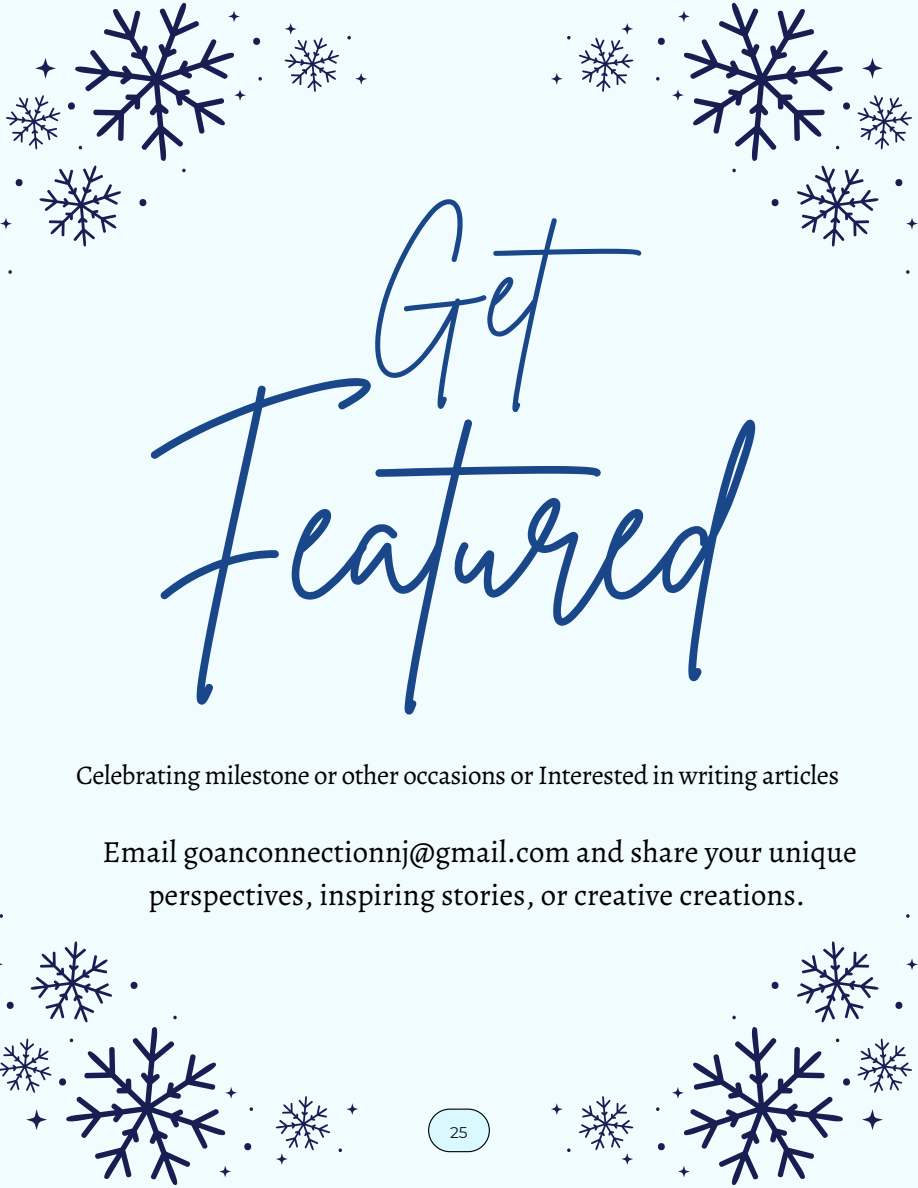
<style>
.page{position:relative;width:918px;height:1188px;background:#f1fcff}
.page>*{position:absolute;margin:0;border:0;box-sizing:border-box;transform-origin:0 0}
.t1{font:200.85px "Brittany Signature";color:#1a4789}
.t2{font:132px "Brittany Signature";color:#1a4789}
.t3{font:30.75px/42.8px "Alegreya";color:#000;text-align:center}
.t4{font:27px "Alegreya";letter-spacing:-.02em;color:#000}
.t5{font:15.45px "Montserrat";color:#111}
</style>
<div class="page">
<svg style="left:428px;top:1109px;width:62px;height:43px;background:#cde8ee"></svg>
<svg style="left:657px;top:1143px;width:8px;height:7px"></svg>
<svg style="left:656px;top:1107px;width:4px;height:4px"></svg>
<svg style="left:906px;top:914px;width:4px;height:4px"></svg>
<svg style="left:672px;top:1087px;width:12px;height:12px"></svg>
<svg style="left:621px;top:1153px;width:12px;height:12px"></svg>
<svg style="left:906px;top:958px;width:12px;height:12px"></svg>
<svg style="left:551px;top:1103px;width:12px;height:12px"></svg>
<svg style="left:678px;top:1166px;width:12px;height:12px"></svg>
<svg style="left:684px;top:941px;width:229px;height:245px"></svg>
<svg style="left:567px;top:1096px;width:67px;height:56px"></svg>
<svg style="left:244px;top:1143px;width:8px;height:7px"></svg>
<svg style="left:249px;top:1107px;width:4px;height:4px"></svg>
<svg style="left:0;top:914px;width:3px;height:4px"></svg>
<svg style="left:225px;top:1087px;width:12px;height:12px"></svg>
<svg style="left:276px;top:1153px;width:12px;height:12px"></svg>
<svg style="left:346px;top:1103px;width:12px;height:12px"></svg>
<svg style="left:219px;top:1166px;width:12px;height:12px"></svg>
<svg style="left:0;top:941px;width:225px;height:245px"></svg>
<svg style="left:275px;top:1096px;width:67px;height:56px"></svg>
<svg style="left:253px;top:38px;width:8px;height:7px"></svg>
<svg style="left:258px;top:77px;width:4px;height:4px"></svg>
<svg style="left:8px;top:270px;width:4px;height:4px"></svg>
<svg style="left:234px;top:89px;width:12px;height:12px"></svg>
<svg style="left:285px;top:23px;width:12px;height:12px"></svg>
<svg style="left:0;top:218px;width:12px;height:12px"></svg>
<svg style="left:355px;top:73px;width:12px;height:12px"></svg>
<svg style="left:228px;top:10px;width:12px;height:12px"></svg>
<svg style="left:5px;top:2px;width:229px;height:245px"></svg>
<svg style="left:284px;top:36px;width:67px;height:56px"></svg>
<svg style="left:657px;top:38px;width:8px;height:7px"></svg>
<svg style="left:656px;top:77px;width:4px;height:4px"></svg>
<svg style="left:906px;top:270px;width:4px;height:4px"></svg>
<svg style="left:672px;top:89px;width:12px;height:12px"></svg>
<svg style="left:621px;top:23px;width:12px;height:12px"></svg>
<svg style="left:906px;top:218px;width:12px;height:12px"></svg>
<svg style="left:551px;top:73px;width:12px;height:12px"></svg>
<svg style="left:678px;top:10px;width:12px;height:12px"></svg>
<svg style="left:684px;top:2px;width:229px;height:245px"></svg>
<svg style="left:567px;top:36px;width:67px;height:56px"></svg>
<p class="t2" style="left:369px;top:204px;width:310px">Get</p>
<h2 class="t1" style="left:141px;top:398px;width:591px">Featured</h2>
<p class="t4" style="left:76px;top:757px;width:764px">Celebrating milestone or other occasions or Interested in writing articles</p>
<h1 class="t3" style="left:103px;top:830px;width:756px">Email goanconnectionnj@gmail.com and share your unique perspectives, inspiring stories, or creative creations.</h1>
<p class="t5" style="left:450px;top:1123px;width:19px">25</p>
</div>
